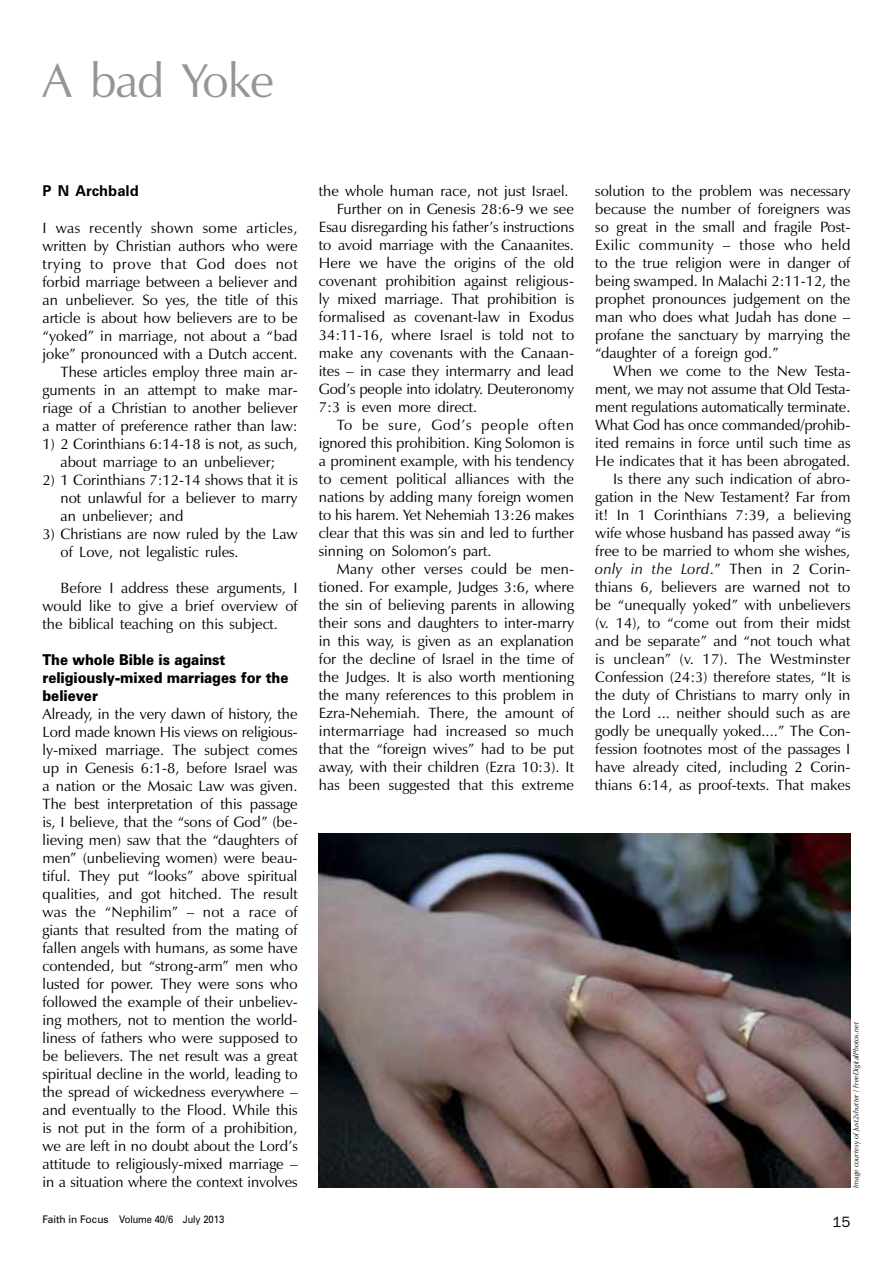
<style>
.page{position:relative;width:893px;height:1263px;background:#fff}
.page>*{position:absolute;margin:0;border:0;box-sizing:border-box;transform-origin:0 0}
.t1{font:48px "Zapf Humanist 601 BT";letter-spacing:-.02em;color:#939598}
.t2{font:15px/18px "Zapf Humanist 601 BT";color:#000;text-align:justify}
.t3{font:900 15px/18px "Zurich BT";letter-spacing:-.005em;color:#000;scale:.9 1}
.t4{font:15px "Zapf Humanist 601 BT";letter-spacing:.05em;color:#000}
.t5{font:700 15px "Zurich BT";color:#000}
.t6{font:15px "Franklin Gothic";color:#000}
.t7{font:10.5px "Zurich BT";color:#000}
.t8{font:italic 7.5px "Zapf Humanist 601 BT";color:#000}
.s1{font-style:italic}
</style>
<div class="page">
<img style="left:319px;top:833px;width:531px;height:355px">
<h1 class="t1" style="left:43px;top:51px;width:233px">A bad Yoke</h1>
<p class="t5" style="left:43px;top:182px;width:98px">P N Archbald</p>
<p class="t2" style="left:43px;top:218px;width:257px;text-align:right">I was recently shown some articles, written by Christian authors who were trying to prove that God does not forbid marriage between a believer and an unbeliever. So yes, the title of this article is about how believers are to be “yoked” in marriage, not about a “bad joke” pronounced with a Dutch accent.<br>These articles employ three main ar&shy;guments in an attempt to make mar&shy;riage of a Christian to another believer a matter of preference rather than law:</p>
<p class="t2" style="left:43px;top:434px;width:257px;text-align:center">1) 2 Corinthians 6:14-18 is not, as such, about marriage to an unbeliever;</p>
<p class="t2" style="left:61px;top:470px;width:239px;text-indent:-18px">2) 1 Corinthians 7:12-14 shows that it is not unlawful for a believer to marry an unbeliever; and</p>
<p class="t2" style="left:61px;top:524px;width:239px;text-indent:-18px">3) Christians are now ruled by the Law of Love, not legalistic rules.</p>
<p class="t2" style="left:43px;top:578px;width:257px;text-indent:18px">Before I address these arguments, I would like to give a brief overview of the biblical teaching on this subject.</p>
<p class="t3" style="left:43px;top:650px;width:275px">The whole Bible is against religiously-mixed marriages for the believer</p>
<p class="t2" style="left:43px;top:704px;width:257px">Already, in the very dawn of history, the Lord made known His views on religious&shy;ly-mixed marriage. The subject comes up in Genesis 6:1-8, before Israel was a nation or the Mosaic Law was given.<br>The best interpretation of this passage is, I believe, that the “sons of God” (be&shy;lieving men) saw that the “daughters of men” (unbelieving women) were beau&shy;tiful. They put “looks” above spiritual qualities, and got hitched. The result was the “Nephilim” – not a race of giants that resulted from the mating of fallen angels with humans, as some have contended, but “strong-arm” men who lusted for power. They were sons who followed the example of their unbeliev&shy;ing mothers, not to mention the world&shy;liness of fathers who were supposed to be believers. The net result was a great spiritual decline in the world, leading to the spread of wickedness everywhere – and eventually to the Flood. While this is not put in the form of a prohibition, we are left in no doubt about the Lord’s attitude to religiously-mixed marriage – in a situation where the context involves</p>
<p class="t2" style="left:319px;top:182px;width:251px">the whole human race, not just Israel.</p>
<p class="t2" style="left:337px;top:200px;width:239px">Further on in Genesis 28:6-9 we see</p>
<p class="t2" style="left:319px;top:218px;width:257px">Esau disregarding his father’s instructions</p>
<p class="t2" style="left:319px;top:236px;width:257px">to avoid marriage with the Canaanites.</p>
<p class="t2" style="left:319px;top:254px;width:257px">Here we have the origins of the old</p>
<p class="t2" style="left:319px;top:272px;width:257px">covenant prohibition against religious-</p>
<p class="t2" style="left:319px;top:290px;width:257px">ly mixed marriage. That prohibition is</p>
<p class="t2" style="left:319px;top:308px;width:256px">formalised as covenant-law in Exodus</p>
<p class="t2" style="left:319px;top:326px;width:257px">34:11-16, where Israel is told not to</p>
<p class="t2" style="left:319px;top:344px;width:257px">make any covenants with the Canaan-</p>
<p class="t2" style="left:319px;top:362px;width:257px">ites – in case they intermarry and lead</p>
<p class="t2" style="left:319px;top:380px;width:257px">God’s people into idolatry. Deuteronomy</p>
<p class="t2" style="left:319px;top:398px;width:160px">7:3 is even more direct.</p>
<p class="t4" style="left:337px;top:416px;width:238px">To be sure, God’s people often</p>
<p class="t2" style="left:319px;top:434px;width:257px">ignored this prohibition. King Solomon is</p>
<p class="t2" style="left:319px;top:452px;width:257px">a prominent example, with his tendency</p>
<p class="t2" style="left:319px;top:470px;width:257px">to cement political alliances with the</p>
<p class="t2" style="left:319px;top:488px;width:257px">nations by adding many foreign women</p>
<p class="t2" style="left:319px;top:506px;width:257px">to his harem. Yet Nehemiah 13:26 makes</p>
<p class="t2" style="left:319px;top:524px;width:257px">clear that this was sin and led to further</p>
<p class="t2" style="left:319px;top:542px;width:174px">sinning on Solomon’s part.</p>
<p class="t2" style="left:337px;top:560px;width:239px">Many other verses could be men-</p>
<p class="t2" style="left:319px;top:578px;width:257px">tioned. For example, Judges 3:6, where</p>
<p class="t2" style="left:319px;top:596px;width:257px">the sin of believing parents in allowing</p>
<p class="t2" style="left:319px;top:614px;width:257px">their sons and daughters to inter-marry</p>
<p class="t2" style="left:319px;top:632px;width:257px">in this way, is given as an explanation</p>
<p class="t2" style="left:319px;top:650px;width:257px">for the decline of Israel in the time of</p>
<p class="t2" style="left:319px;top:668px;width:257px">the Judges. It is also worth mentioning</p>
<p class="t2" style="left:319px;top:686px;width:257px">the many references to this problem in</p>
<p class="t2" style="left:319px;top:704px;width:257px">Ezra-Nehemiah. There, the amount of</p>
<p class="t2" style="left:319px;top:722px;width:257px">intermarriage had increased so much</p>
<p class="t2" style="left:319px;top:740px;width:257px">that the “foreign wives” had to be put</p>
<p class="t2" style="left:319px;top:758px;width:257px">away, with their children (Ezra 10:3). It</p>
<p class="t2" style="left:319px;top:776px;width:257px">has been suggested that this extreme</p>
<p class="t2" style="left:595px;top:182px;width:257px">solution to the problem was necessary because the number of foreigners was so great in the small and fragile Post-Exilic community – those who held to the true religion were in danger of being swamped. In Malachi 2:11-12, the prophet pronounces judgement on the man who does what Judah has done – profane the sanctuary by marrying the “daughter of a foreign god.”</p>
<p class="t2" style="left:595px;top:362px;width:257px;text-align:right">When we come to the New Testa&shy;ment, we may not assume that Old Testa&shy;ment regulations automatically terminate.<br>What God has once commanded/prohib&shy;ited remains in force until such time as He indicates that it has been abrogated.<br>Is there any such indication of abro&shy;gation in the New Testament? Far from it! In 1 Corinthians 7:39, a believing wife whose husband has passed away “is free to be married to whom she wishes, <span class="s1">only in the Lord</span>.” Then in 2 Corin&shy;thians 6, believers are warned not to be “unequally yoked” with unbelievers (v. 14), to “come out from their midst and be separate” and “not touch what is unclean” (v. 17). The Westminster Confession (24:3) therefore states, “It is the duty of Christians to marry only in the Lord ... neither should such as are godly be unequally yoked....” The Con&shy;fession footnotes most of the passages I have already cited, including 2 Corin&shy;thians 6:14, as proof-texts. That makes</p>
<p class="t8" style="left:851px;top:1188px;width:167px;rotate:-90deg">Image courtesy of Just2shutter / FreeDigitalPhotos.net</p>
<p class="t7" style="left:43px;top:1213px;width:183px">Faith in Focus Volume 40/6 July 2013</p>
<p class="t6" style="left:832px;top:1213px;width:19px">15</p>
</div>
